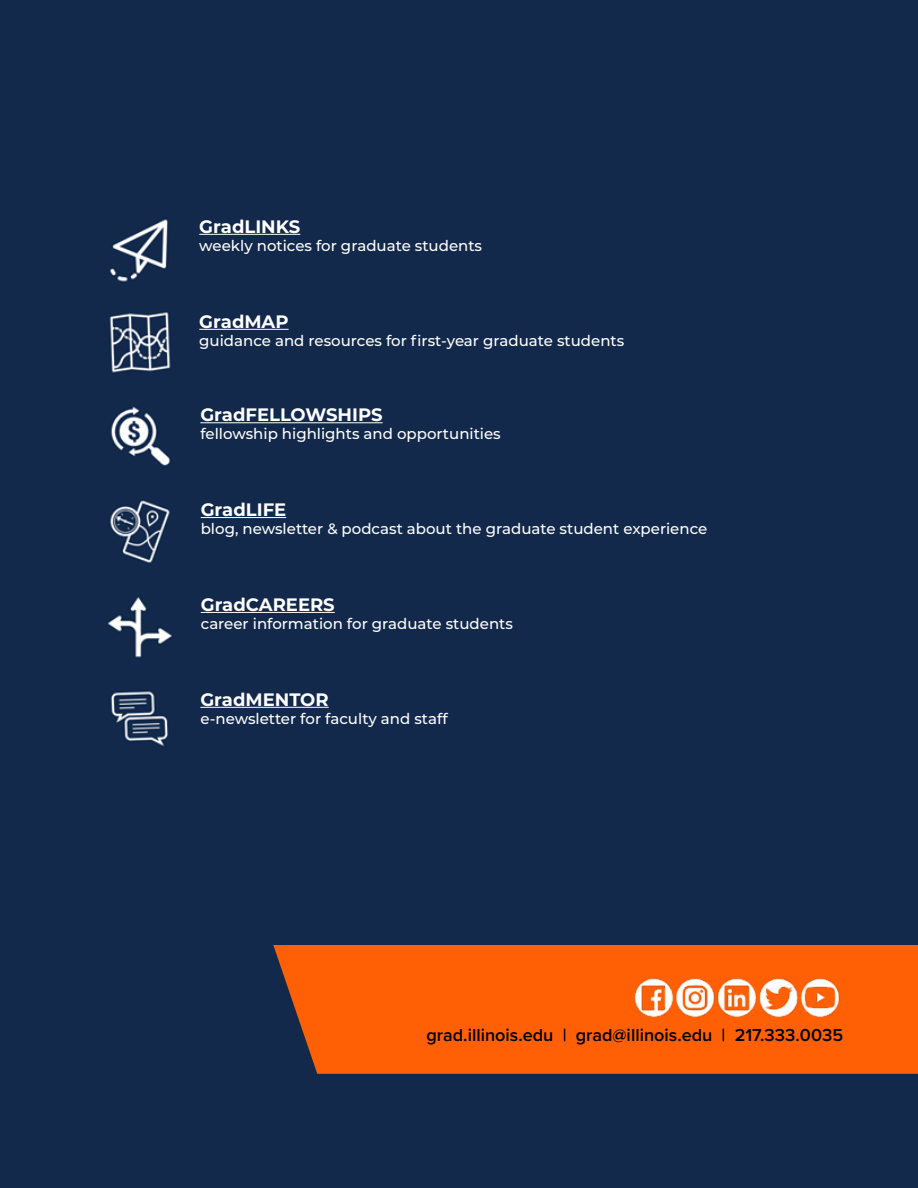
<style>
.page{position:relative;width:918px;height:1188px;background:#13294b}
.page>*{position:absolute;margin:0;border:0;box-sizing:border-box;transform-origin:0 0}
.t1{font:700 18px "Montserrat";color:#fff}
.t2{font:600 18px "Proxima Nova";color:#000}
.t3{font:500 15px "Montserrat";color:#fff}
</style>
<div class="page">
<img style="left:109px;top:312px;width:62px;height:61px">
<img style="left:111px;top:406px;width:59px;height:60px">
<img style="left:110px;top:219px;width:58px;height:63px">
<img style="left:110px;top:500px;width:60px;height:63px">
<img style="left:111px;top:691px;width:57px;height:55px">
<img style="left:108px;top:597px;width:64px;height:61px">
<hr style="left:199px;top:234px;width:101px;height:1px;background:#fff">
<hr style="left:199px;top:329px;width:90px;height:1px;background:#fff">
<hr style="left:200px;top:422px;width:183px;height:1px;background:#fff">
<hr style="left:201px;top:517px;width:85px;height:1px;background:#fff">
<div style="left:273px;top:945px;width:645px;height:129px;background:#ff5f05"></div>
<hr style="left:201px;top:612px;width:134px;height:1px;background:#fff">
<hr style="left:200px;top:707px;width:129px;height:1px;background:#fff">
<img style="left:632px;top:977px;width:220px;height:43px">
<p class="t1" style="left:199px;top:213px;width:103px">GradLINKS</p>
<p class="t3" style="left:199px;top:235px;width:284px">weekly notices for graduate students</p>
<p class="t1" style="left:199px;top:308px;width:91px">GradMAP</p>
<p class="t3" style="left:199px;top:330px;width:426px">guidance and resources for first-year graduate students</p>
<p class="t1" style="left:200px;top:402px;width:184px">GradFELLOWSHIPS</p>
<p class="t3" style="left:200px;top:423px;width:302px">fellowship highlights and opportunities</p>
<p class="t1" style="left:201px;top:496px;width:87px">GradLIFE</p>
<p class="t3" style="left:201px;top:518px;width:508px">blog, newsletter &amp; podcast about the graduate student experience</p>
<p class="t1" style="left:201px;top:591px;width:136px">GradCAREERS</p>
<p class="t3" style="left:201px;top:613px;width:314px">career information for graduate students</p>
<p class="t1" style="left:200px;top:686px;width:130px">GradMENTOR</p>
<p class="t3" style="left:200px;top:708px;width:249px">e-newsletter for faculty and staff</p>
<p class="t2" style="left:427px;top:1021px;width:418px">grad.illinois.edu | grad@illinois.edu | 217.333.0035</p>
</div>
